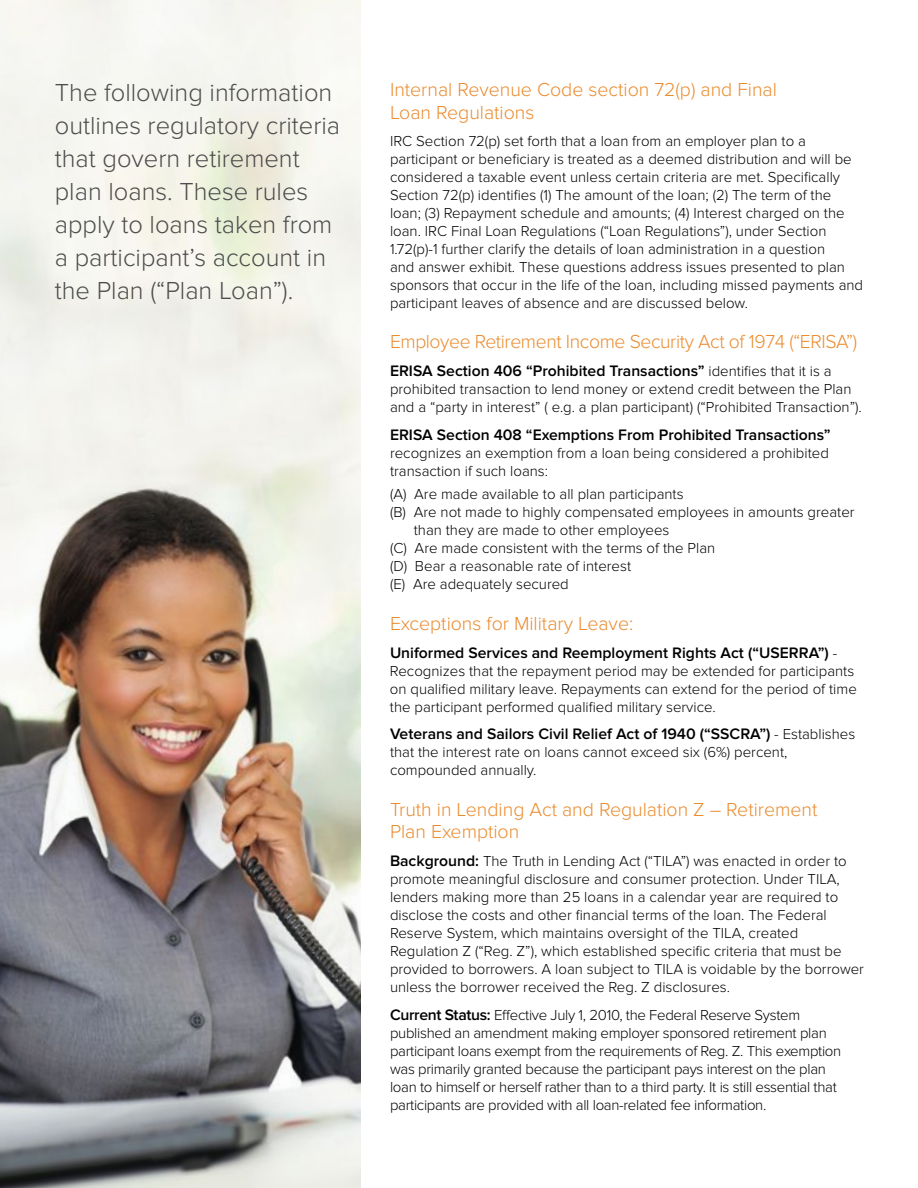
<style>
.page{position:relative;width:918px;height:1188px;background:#fff}
.page>*{position:absolute;margin:0;border:0;box-sizing:border-box;transform-origin:0 0}
.t1{font:300 25.5px/33px "Proxima Nova";color:#4d4d4d}
.t2{font:300 19.5px/22.5px "Proxima Nova";color:#ea8b2e}
.t3{font:300 19.5px "Proxima Nova";letter-spacing:-.02em;color:#ea8b2e}
.t4{font:600 15.75px "Proxima Nova";color:#000}
.t5{font:300 15px/18px "Proxima Nova";color:#000}
.t6{font:300 15px/18px "Proxima Nova";letter-spacing:-.02em;color:#000}
.s1{font-weight:300;font-size:15px}
.s2{font-weight:600;font-size:15.75px}
</style>
<div class="page">
<img style="left:0;top:0;width:361px;height:1188px">
<h1 class="t1" style="left:55px;top:76px;width:287px">The following information outlines regulatory criteria that govern retirement plan loans. These rules apply to loans taken from a participant’s account in the Plan (“Plan Loan”).</h1>
<h2 class="t2" style="left:390px;top:79px;width:388px">Internal Revenue Code section 72(p) and Final<br>Loan Regulations</h2>
<p class="t5" style="left:390px;top:132px;width:475px">IRC Section 72(p) set forth that a loan from an employer plan to a participant or beneficiary is treated as a deemed distribution and will be considered a taxable event unless certain criteria are met. Specifically Section 72(p) identifies (1) The amount of the loan; (2) The term of the loan; (3) Repayment schedule and amounts; (4) Interest charged on the loan. IRC Final Loan Regulations (“Loan Regulations”), under Section 1.72(p)-1 further clarify the details of loan administration in a question<br>and answer exhibit. These questions address issues presented to plan sponsors that occur in the life of the loan, including missed payments and participant leaves of absence and are discussed below.</p>
<h2 class="t3" style="left:390px;top:331px;width:469px">Employee Retirement Income Security Act of 1974 (“ERISA”)</h2>
<p class="t4" style="left:390px;top:362px;width:443px">ERISA Section 406 “Prohibited Transactions” <span class="s1">identifies that it is a</span></p>
<p class="t5" style="left:390px;top:380px;width:473px">prohibited transaction to lend money or extend credit between the Plan and a “party in interest” ( e.g. a plan participant) (“Prohibited Transaction”).</p>
<p class="t4" style="left:390px;top:426px;width:442px">ERISA Section 408 “Exemptions From Prohibited Transactions”</p>
<p class="t5" style="left:390px;top:444px;width:440px">recognizes an exemption from a loan being considered a prohibited transaction if such loans:</p>
<p class="t5" style="left:390px;top:485px;width:295px">(A) Are made available to all plan participants</p>
<p class="t5" style="left:390px;top:503px;width:466px">(B) Are not made to highly compensated employees in amounts greater</p>
<p class="t5" style="left:414px;top:521px;width:257px">than they are made to other employees</p>
<p class="t5" style="left:390px;top:539px;width:327px">(C) Are made consistent with the terms of the Plan</p>
<p class="t5" style="left:390px;top:557px;width:243px">(D) Bear a reasonable rate of interest</p>
<p class="t5" style="left:390px;top:575px;width:180px">(E) Are adequately secured</p>
<h2 class="t2" style="left:390px;top:612px;width:245px">Exceptions for Military Leave:</h2>
<p class="t4" style="left:390px;top:643px;width:449px">Uniformed Services and Reemployment Rights Act (“USERRA”) <span class="s1">-</span></p>
<p class="t5" style="left:390px;top:662px;width:468px">Recognizes that the repayment period may be extended for participants on qualified military leave. Repayments can extend for the period of time the participant performed qualified military service.</p>
<p class="t4" style="left:390px;top:725px;width:467px">Veterans and Sailors Civil Relief Act of 1940 (“SSCRA”) <span class="s1">- Establishes</span></p>
<p class="t5" style="left:390px;top:743px;width:399px">that the interest rate on loans cannot exceed six (6%) percent, compounded annually.</p>
<h2 class="t2" style="left:390px;top:798px;width:429px">Truth in Lending Act and Regulation Z – Retirement<br>Plan Exemption</h2>
<p class="t5" style="left:390px;top:852px;width:476px"><span class="s2">Background:</span> The Truth in Lending Act (“TILA”) was enacted in order to promote meaningful disclosure and consumer protection. Under TILA, lenders making more than 25 loans in a calendar year are required to disclose the costs and other financial terms of the loan. The Federal Reserve System, which maintains oversight of the TILA, created Regulation Z (“Reg. Z”), which established specific criteria that must be provided to borrowers. A loan subject to TILA is voidable by the borrower unless the borrower received the Reg. Z disclosures.</p>
<p class="t6" style="left:390px;top:1006px;width:453px"><span class="s2">Current Status:</span> Effective July 1, 2010, the Federal Reserve System published an amendment making employer sponsored retirement plan participant loans exempt from the requirements of Reg. Z. This exemption was primarily granted because the participant pays interest on the plan loan to himself or herself rather than to a third party. It is still essential that participants are provided with all loan-related fee information.</p>
</div>
